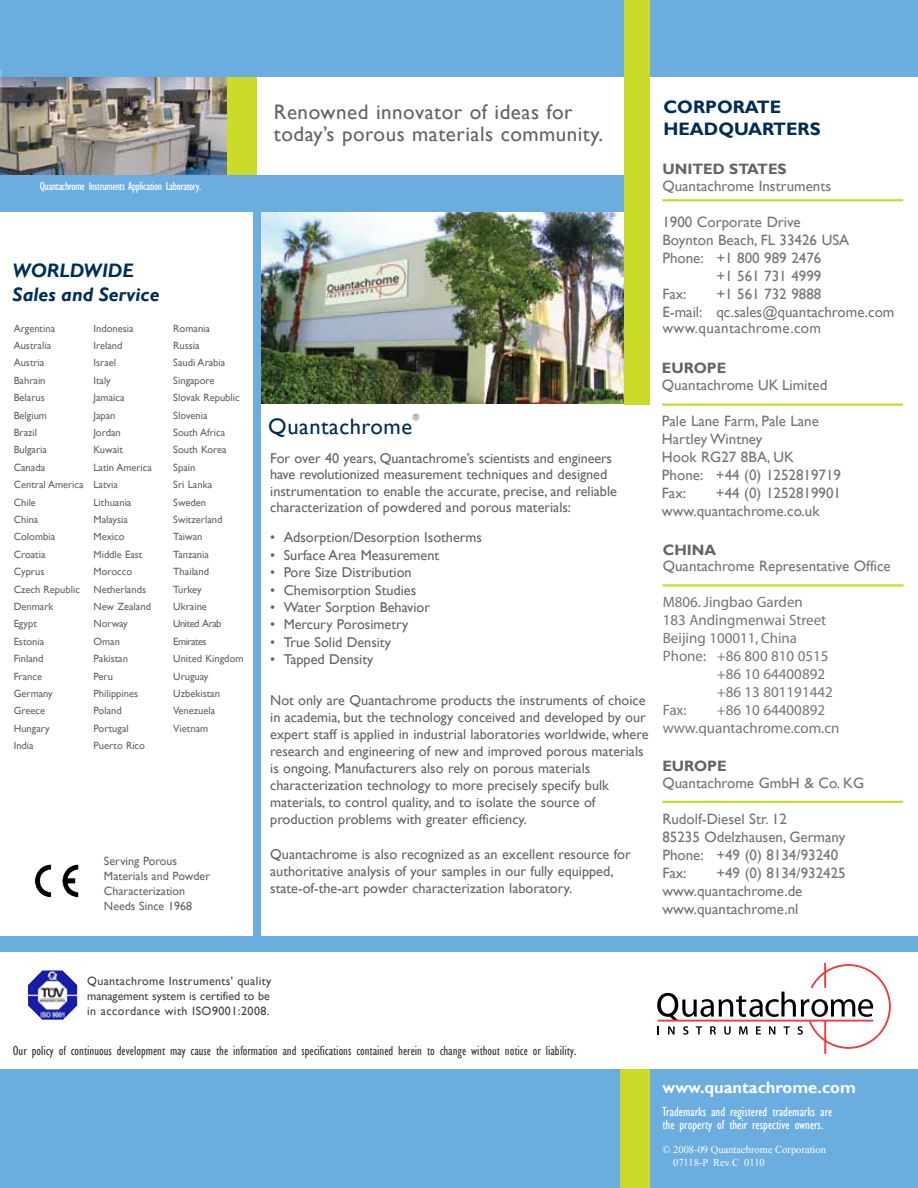
<style>
.page{position:relative;width:918px;height:1188px;background:#fff}
.page>*{position:absolute;margin:0;border:0;box-sizing:border-box;transform-origin:0 0}
.t1{font:22.5px "Gill Sans";letter-spacing:.025em;color:#002d56}
.t2{font:21px/22.5px "Gill Sans";letter-spacing:.025em;color:#636466}
.t3{font:italic 700 19.5px/23.4px "Gill Sans";color:#002d56}
.t4{font:700 18px/21.6px "Gill Sans";color:#002d56}
.t5{font:700 16.5px "Gill Sans";color:#fff}
.t6{font:15px/18px "Gill Sans";color:#727476}
.t7{font:15px/18px "Myriad MM 400 600";color:#727476}
.t8{font:700 15px "Gill Sans";color:#636466}
.t9{font:15px "Gill Sans";letter-spacing:.025em;color:#727476}
.t10{font:14.25px/17.1px "Gill Sans";color:#636466}
.t11{font:condensed 13.5px "Gill Sans";color:#414042}
.t12{font:condensed 13.5px/13.5px "Gill Sans";color:#fff}
.t13{font:12px/15px "Gill Sans";letter-spacing:.04em;color:#414042;text-align:justify}
.t14{font:12px/15px "Gill Sans";color:#636466}
.t15{font:condensed 12px "Gill Sans";letter-spacing:-.03em;color:#fff}
.t16{font:10.5px/17.4px "Gill Sans";color:#636466}
.t17{font:10.5px/12.6px "Times New Roman";color:#fff}
.t18{font:8.7px "Gill Sans";color:#636466}
</style>
<div class="page">
<div style="left:0;top:1069px;width:918px;height:119px;background:#6caddf"></div>
<hr style="left:824px;top:1020px;width:2px;height:34px;background:#ef3e42">
<svg style="left:657px;top:963px;width:234px;height:87px"></svg>
<img style="left:35px;top:865px;width:43px;height:32px">
<img style="left:0;top:76px;width:227px;height:99px">
<img style="left:28px;top:970px;width:49px;height:50px">
<hr style="left:662px;top:199px;width:241px;height:2px;background:#cbdb2a">
<hr style="left:662px;top:404px;width:241px;height:2px;background:#cbdb2a">
<hr style="left:663px;top:584px;width:241px;height:3px;background:#cbdb2a">
<hr style="left:662px;top:801px;width:241px;height:2px;background:#cbdb2a">
<img style="left:261px;top:212px;width:363px;height:192px">
<div style="left:227px;top:76px;width:30px;height:99px;background:#cbdb2a"></div>
<div style="left:621px;top:1069px;width:29px;height:119px;background:#cbdb2a"></div>
<div style="left:0;top:0;width:918px;height:76px;background:#6caddf"></div>
<div style="left:0;top:175px;width:644px;height:37px;background:#6caddf"></div>
<div style="left:0;top:936px;width:918px;height:16px;background:#6caddf"></div>
<div style="left:253px;top:208px;width:8px;height:740px;background:#6caddf"></div>
<hr style="left:0;top:70px;width:2px;height:51px;background:#fff">
<div style="left:624px;top:0;width:26px;height:404px;background:#cbdb2a"></div>
<p class="t15" style="left:40px;top:179px;width:163px">Quantachrome Instruments Application Laboratory.</p>
<h3 class="t3" style="left:13px;top:260px;width:149px">WORLDWIDE<br>Sales and Service</h3>
<p class="t16" style="left:14px;top:320px;width:71px">Argentina<br>Australia<br>Austria<br>Bahrain<br>Belarus<br>Belgium<br>Brazil<br>Bulgaria<br>Canada<br>Central America<br>Chile<br>China<br>Colombia<br>Croatia<br>Cyprus<br>Czech Republic<br>Denmark<br>Egypt<br>Estonia<br>Finland<br>France<br>Germany<br>Greece<br>Hungary<br>India</p>
<p class="t16" style="left:94px;top:320px;width:60px">Indonesia<br>Ireland<br>Israel<br>Italy<br>Jamaica<br>Japan<br>Jordan<br>Kuwait<br>Latin America<br>Latvia<br>Lithuania<br>Malaysia<br>Mexico<br>Middle East<br>Morocco<br>Netherlands<br>New Zealand<br>Norway<br>Oman<br>Pakistan<br>Peru<br>Philippines<br>Poland<br>Portugal<br>Puerto Rico</p>
<p class="t16" style="left:173px;top:320px;width:72px">Romania<br>Russia<br>Saudi Arabia<br>Singapore<br>Slovak Republic<br>Slovenia<br>South Africa<br>South Korea<br>Spain<br>Sri Lanka<br>Sweden<br>Switzerland<br>Taiwan<br>Tanzania<br>Thailand<br>Turkey<br>Ukraine<br>United Arab<br>Emirates<br>United Kingdom<br>Uruguay<br>Uzbekistan<br>Venezuela<br>Vietnam</p>
<p class="t14" style="left:104px;top:853px;width:108px">Serving Porous<br>Materials and Powder<br>Characterization<br>Needs Since 1968</p>
<h2 class="t2" style="left:274px;top:101px;width:331px">Renowned innovator of ideas for today’s porous materials community.</h2>
<p class="t18" style="left:413px;top:412px;width:8px">®</p>
<h1 class="t1" style="left:268px;top:414px;width:145px">Quantachrome</h1>
<p class="t10" style="left:270px;top:450px;width:348px;line-height:16.5px">For over 40 years, Quantachrome’s scientists and engineers have revolutionized measurement techniques and designed instrumentation to enable the accurate, precise, and reliable characterization of powdered and porous materials:</p>
<p class="t10" style="left:270px;top:529px;width:213px">• Adsorption/Desorption Isotherms</p>
<p class="t10" style="left:270px;top:547px;width:171px">• Surface Area Measurement</p>
<p class="t10" style="left:270px;top:564px;width:143px">• Pore Size Distribution</p>
<p class="t10" style="left:270px;top:581px;width:148px">• Chemisorption Studies</p>
<p class="t10" style="left:270px;top:599px;width:161px">• Water Sorption Behavior</p>
<p class="t10" style="left:270px;top:616px;width:140px">• Mercury Porosimetry</p>
<p class="t10" style="left:270px;top:634px;width:122px">• True Solid Density</p>
<p class="t10" style="left:270px;top:651px;width:105px">• Tapped Density</p>
<p class="t10" style="left:270px;top:692px;width:380px">Not only are Quantachrome products the instruments of choice in academia, but the technology conceived and developed by our expert staff is applied in industrial laboratories worldwide, where research and engineering of new and improved porous materials is ongoing. Manufacturers also rely on porous materials characterization technology to more precisely specify bulk materials, to control quality, and to isolate the source of production problems with greater efficiency.</p>
<p class="t10" style="left:270px;top:845px;width:362px">Quantachrome is also recognized as an excellent resource for authoritative analysis of your samples in our fully equipped, state-of-the-art powder characterization laboratory.</p>
<p class="t4" style="left:663px;top:97px;width:159px">CORPORATE<br>HEADQUARTERS</p>
<p class="t8" style="left:662px;top:160px;width:126px">UNITED STATES</p>
<p class="t6" style="left:662px;top:177px;width:170px">Quantachrome Instruments</p>
<p class="t6" style="left:662px;top:213px;width:140px">1900 Corporate Drive</p>
<p class="t6" style="left:662px;top:231px;width:188px">Boynton Beach, FL 33426 USA</p>
<p class="t6" style="left:662px;top:249px;width:161px">Phone: +1 800 989 2476</p>
<p class="t6" style="left:716px;top:267px;width:107px">+1 561 731 4999</p>
<p class="t6" style="left:662px;top:285px;width:26px">Fax:</p>
<p class="t6" style="left:662px;top:285px;width:234px;text-indent:54px">+1 561 732 9888<br>E-mail: qc.sales@quantachrome.com</p>
<p class="t9" style="left:662px;top:319px;width:160px">www.quantachrome.com</p>
<p class="t8" style="left:662px;top:359px;width:66px">EUROPE</p>
<p class="t6" style="left:662px;top:376px;width:167px">Quantachrome UK Limited</p>
<p class="t6" style="left:662px;top:412px;width:181px">Pale Lane Farm, Pale Lane<br>Hartley Wintney<br>Hook RG27 8BA, UK<br>Phone: +44 (0) 1252819719<br>Fax:</p>
<p class="t6" style="left:662px;top:484px;width:181px;text-indent:54px">+44 (0) 1252819901 www.quantachrome.co.uk</p>
<p class="t8" style="left:663px;top:541px;width:55px">CHINA</p>
<p class="t6" style="left:663px;top:558px;width:230px">Quantachrome Representative Office</p>
<p class="t7" style="left:663px;top:594px;width:142px">M806. Jingbao Garden</p>
<p class="t7" style="left:663px;top:612px;width:165px">183 Andingmenwai Street</p>
<p class="t7" style="left:663px;top:630px;width:136px">Beijing 100011, China</p>
<p class="t7" style="left:663px;top:648px;width:167px">Phone: +86 800 810 0515</p>
<p class="t7" style="left:717px;top:666px;width:110px">+86 10 64400892</p>
<p class="t7" style="left:717px;top:684px;width:117px">+86 13 801191442</p>
<p class="t7" style="left:663px;top:702px;width:25px">Fax:</p>
<p class="t7" style="left:663px;top:702px;width:178px;text-indent:54px">+86 10 64400892 www.quantachrome.com.cn</p>
<p class="t8" style="left:662px;top:757px;width:66px">EUROPE</p>
<p class="t6" style="left:662px;top:774px;width:203px">Quantachrome GmbH &amp; Co. KG</p>
<p class="t6" style="left:662px;top:810px;width:185px">Rudolf-Diesel Str. 12<br>85235 Odelzhausen, Germany<br>Phone: +49 (0) 8134/93240<br>Fax:</p>
<p class="t6" style="left:662px;top:864px;width:185px;text-indent:54px">+49 (0) 8134/932425 www.quantachrome.de www.quantachrome.nl</p>
<p class="t13" style="left:87px;top:974px;width:186px">Quantachrome Instruments' quality management system is certified to be in accordance with ISO9001:2008.</p>
<p class="t11" style="left:13px;top:1043px;width:565px">Our policy of continuous development may cause the information and specifications contained herein to change without notice or liability.</p>
<p class="t5" style="left:663px;top:1078px;width:195px">www.quantachrome.com</p>
<p class="t12" style="left:663px;top:1105px;width:171px">Trademarks and registered trademarks are the property of their respective owners.</p>
<p class="t17" style="left:673px;top:1143px;width:154px;text-indent:-11px">© 2008-09 Quantachrome Corporation<br>07118-P Rev.C 0110</p>
</div>
